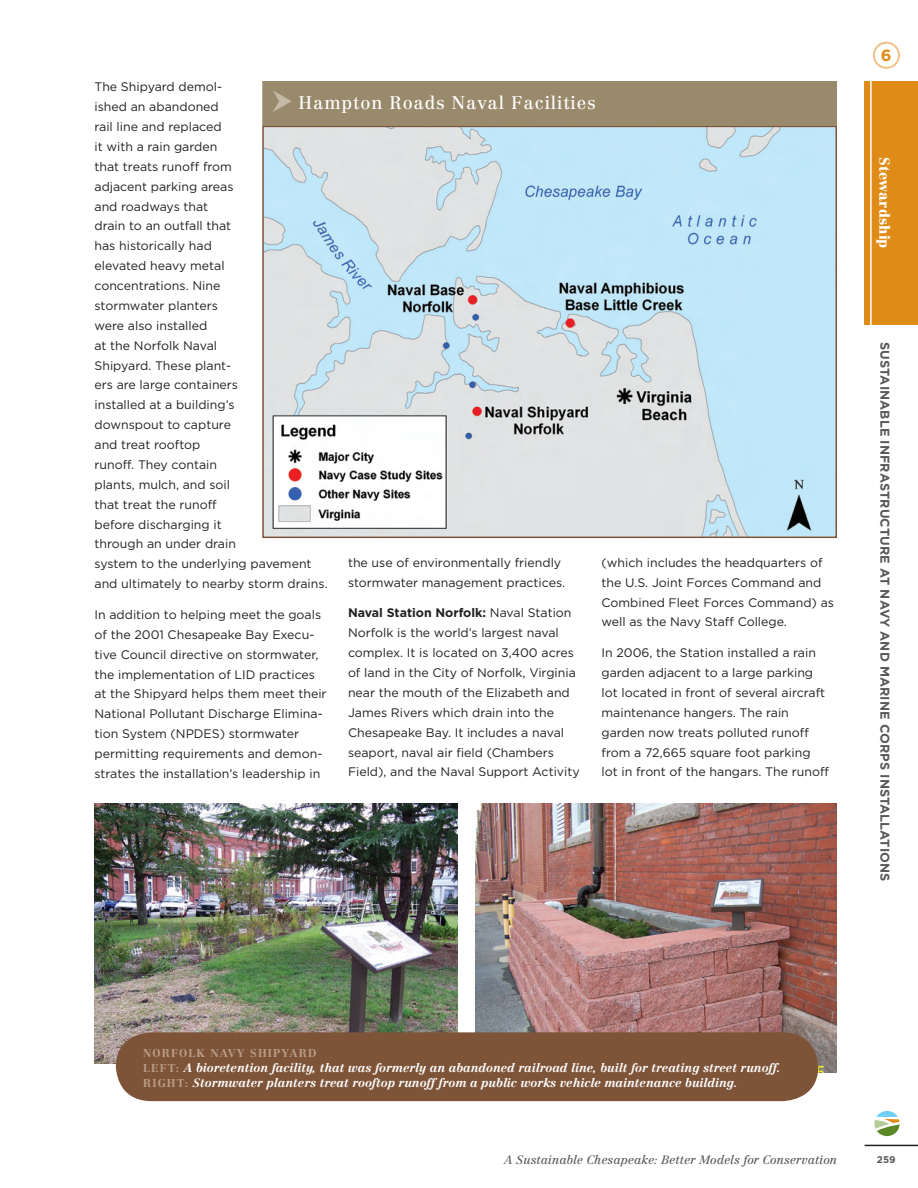
<style>
.page{position:relative;width:918px;height:1188px;background:#fff}
.page>*{position:absolute;margin:0;border:0;box-sizing:border-box;transform-origin:0 0}
.t1{font:18px "Centennial";letter-spacing:.05em;color:#fff}
.t2{font:700 16.35px "Gotham";color:#df8b17}
.t3{font:900 14.25px "Centennial";letter-spacing:.01em;color:#fff}
.t4{font:700 12.75px "Gotham";letter-spacing:.01em;color:#57585a}
.Paragraph_Style{font:12.3px/19.8px "Gotham";color:#231f20}
.Photo_Caption{font:italic 700 12px "Centennial";color:#fff}
.t5{font:italic 12px "Centennial";color:#57585a}
.Photo_Caption-2{font:700 11.25px "Centennial";letter-spacing:.1em;color:#bb9d88}
.t6{font:700 9.75px "Gotham";color:#57585a}
.s1{font-weight:700}
.s2{font-style:normal;font-size:11.25px;color:#bb9d88}
</style>
<div class="page">
<svg style="left:876px;top:1112px;width:24px;height:24px"></svg>
<div style="left:874px;top:1110px;width:26px;height:26px;border:1px solid #fff;border-radius:50%"></div>
<div style="left:865px;top:81px;width:53px;height:244px;background:#df8b17"></div>
<div style="left:873px;top:42px;width:27px;height:27px;border:2px solid #f0c084;border-radius:50%"></div>
<hr style="left:865px;top:1145px;width:53px;height:1px;background:#231f20">
<hr style="left:870px;top:69px;width:2px;height:269px;background:#fff">
<img style="left:265px;top:129px;width:569px;height:406px">
<div style="left:262px;top:126px;width:575px;height:412px;border:2px solid #7e5439"></div>
<div style="left:262px;top:81px;width:575px;height:45px;background:#9a8a6c"></div>
<img style="left:94px;top:804px;width:363px;height:260px">
<img style="left:475px;top:804px;width:362px;height:268px">
<div style="left:116px;top:1032px;width:702px;height:69px;background:#7e5439"></div>
<p class="Paragraph_Style" style="left:94px;top:77px;width:235px">The Shipyard demol-<br>ished an abandoned<br>rail line and replaced<br>it with a rain garden<br>that treats runoff from<br>adjacent parking areas<br>and roadways that<br>drain to an outfall that<br>has historically had<br>elevated heavy metal<br>concentrations. Nine<br>stormwater planters<br>were also installed<br>at the Norfolk Naval<br>Shipyard. These plant-<br>ers are large containers<br>installed at a building’s<br>downspout to capture<br>and treat rooftop<br>runoff. They contain<br>plants, mulch, and soil<br>that treat the runoff<br>before discharging it<br>through an under drain<br>system to the underlying pavement and ultimately to nearby storm drains.</p>
<p class="Paragraph_Style" style="left:95px;top:604px;width:234px">In addition to helping meet the goals of the 2001 Chesapeake Bay Execu&shy;tive Council directive on stormwater, the implementation of LID practices at the Shipyard helps them meet their National Pollutant Discharge Elimina&shy;tion System (NPDES) stormwater permitting requirements and demon&shy;strates the installation’s leadership in</p>
<p class="t1" style="left:299px;top:92px;width:299px">Hampton Roads Naval Facilities</p>
<p class="Paragraph_Style" style="left:348px;top:552px;width:219px">the use of environmentally friendly stormwater management practices.</p>
<p class="Paragraph_Style" style="left:348px;top:603px;width:233px"><span class="s1">Naval Station Norfolk:</span> Naval Station Norfolk is the world’s largest naval complex. It is located on 3,400 acres of land in the City of Norfolk, Virginia near the mouth of the Elizabeth and James Rivers which drain into the Chesapeake Bay. It includes a naval seaport, naval air field (Chambers Field), and the Naval Support Activity</p>
<p class="Paragraph_Style" style="left:602px;top:552px;width:234px">(which includes the headquarters of the U.S. Joint Forces Command and Combined Fleet Forces Command) as well as the Navy Staff College.</p>
<p class="Paragraph_Style" style="left:602px;top:643px;width:229px">In 2006, the Station installed a rain garden adjacent to a large parking lot located in front of several aircraft maintenance hangers. The rain garden now treats polluted runoff from a 72,665 square foot parking lot in front of the hangars. The runoff</p>
<h2 class="t2" style="left:881px;top:46px;width:12px">6</h2>
<p class="t3" style="left:894px;top:157px;width:93px;rotate:90deg">Stewardship</p>
<p class="t4" style="left:892px;top:342px;width:539px;rotate:90deg">Sustainable I nfrastructure at Navy and Marine Corps I nstallations</p>
<p class="Photo_Caption-2" style="left:143px;top:1046px;width:175px">NORFOLK NAVY SHIPYARD</p>
<p class="Photo_Caption" style="left:143px;top:1060px;width:639px"><span class="s2">lef t:</span> A bioretention facility, that was formerly an abandoned railroad line, built for treating street runoff.</p>
<p class="Photo_Caption" style="left:143px;top:1075px;width:596px"><span class="s2">ri gh t:</span> Stormwater planters treat rooftop runoff from a public works vehicle maintenance building.</p>
<p class="t5" style="left:504px;top:1153px;width:335px">A Sustainable Chesapeake: Better Models for Conservation</p>
<p class="t6" style="left:877px;top:1154px;width:20px">259</p>
</div>
